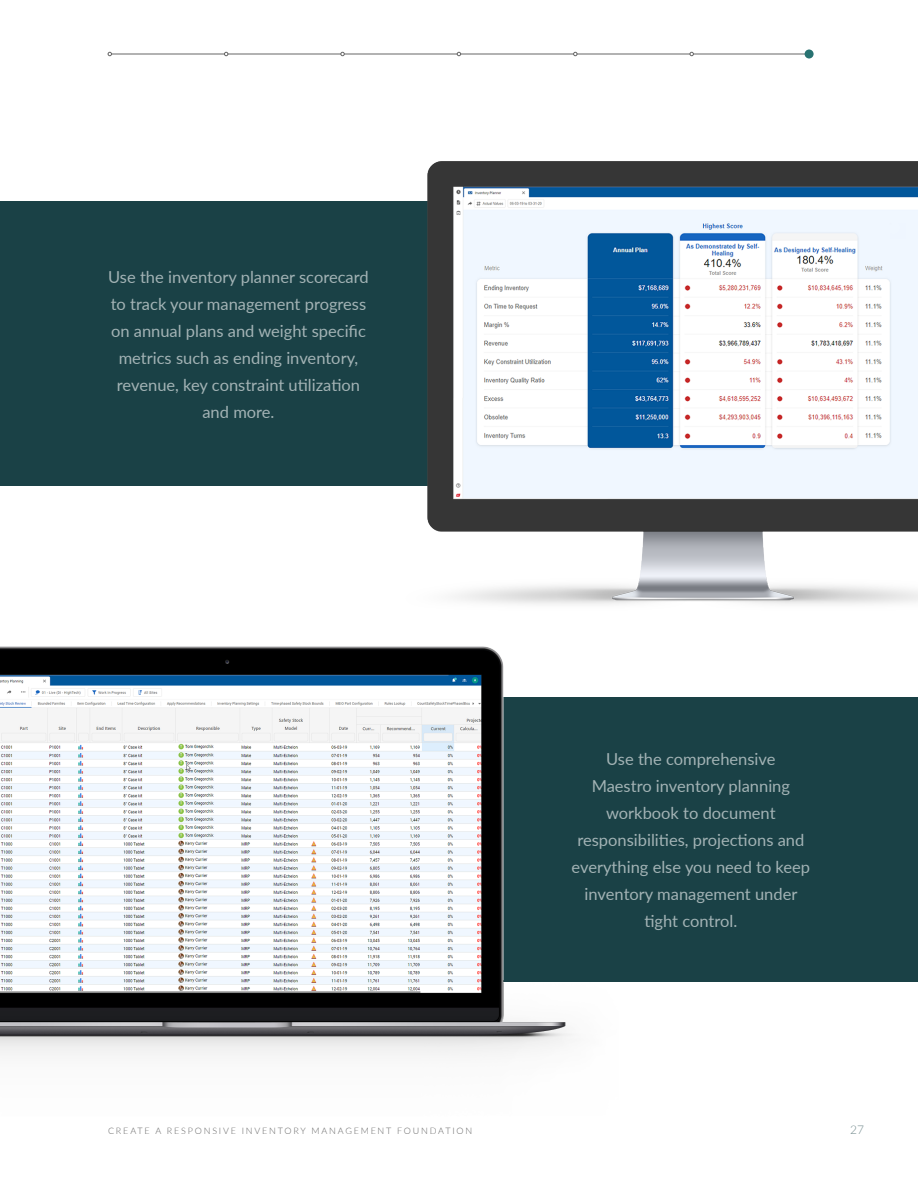
<style>
.page{position:relative;width:918px;height:1188px;background:#fff}
.page>*{position:absolute;margin:0;border:0;box-sizing:border-box;transform-origin:0 0}
.Body_Text{font:16.5px/27px "Lato";color:#a3b3b5;text-align:center}
.t1{font:300 12px "Lato";color:#768d90}
.Running_Footer{font:300 9px "Lato";letter-spacing:.2em;color:#666}
</style>
<div class="page">
<div style="left:0;top:697px;width:918px;height:285px;background:#1a4146"></div>
<img style="left:0;top:646px;width:572px;height:409px">
<div style="left:0;top:201px;width:918px;height:285px;background:#1a4146"></div>
<img style="left:109px;top:161px;width:809px;height:704px">
<hr style="left:108px;top:54px;width:702px;height:1px;background:#666">
<svg style="left:108px;top:52px;width:4px;height:4px"></svg>
<svg style="left:224px;top:52px;width:4px;height:4px"></svg>
<svg style="left:690px;top:52px;width:4px;height:4px"></svg>
<svg style="left:573px;top:52px;width:4px;height:4px"></svg>
<svg style="left:457px;top:52px;width:4px;height:4px"></svg>
<div style="left:805px;top:50px;width:9px;height:8px;background:#287271;border-radius:50%"></div>
<p class="Body_Text" style="left:108px;top:262px;width:262px">Use the inventory planner scorecard to track your management progress on annual plans and weight specific metrics such as ending inventory, revenue, key constraint utilization and more.</p>
<p class="Body_Text" style="left:572px;top:745px;width:240px">Use the comprehensive<br>Maestro inventory planning workbook to document responsibilities, projections and everything else you need to keep inventory management under tight control.</p>
<p class="Running_Footer" style="left:108px;top:1125px;width:366px">CREATE A RESPONSIVE INVENTORY MANAGEMENT FOUNDATION</p>
<p class="t1" style="left:850px;top:1121px;width:15px">27</p>
</div>
